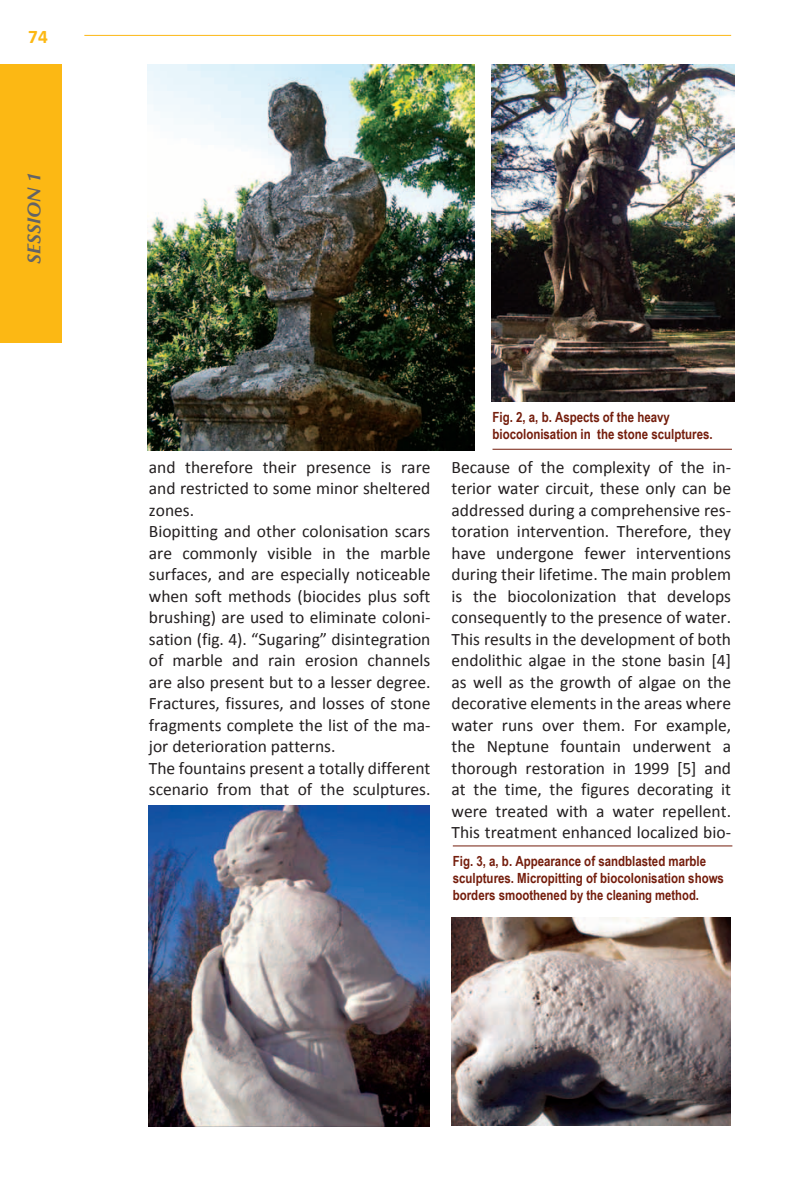
<style>
.page{position:relative;width:794px;height:1191px;background:#fff}
.page>*{position:absolute;margin:0;border:0;box-sizing:border-box;transform-origin:0 0}
.t1{font:italic 700 19.25px "Optimum";letter-spacing:-.005em;color:#636366}
.t2{font:700 19.25px "Calibri";color:#fcb814}
.t3{font:17.5px/21.5px "Calibri";color:#231f20}
.t4{font:700 14px/16.8px "Arial Narrow";color:#741d0c}
</style>
<div class="page">
<hr style="left:84px;top:35px;width:647px;height:1px;background:#fcb814">
<div style="left:0;top:64px;width:61px;height:278px;background:#fcb814"></div>
<img style="left:148px;top:64px;width:327px;height:386px">
<hr style="left:492px;top:449px;width:240px;height:1px;background:#741d0c">
<img style="left:149px;top:806px;width:280px;height:320px">
<img style="left:451px;top:917px;width:279px;height:208px">
<hr style="left:453px;top:845px;width:279px;height:1px;background:#741d0c">
<img style="left:491px;top:64px;width:243px;height:337px">
<p class="t2" style="left:28px;top:24px;width:21px">74</p>
<p class="t1" style="left:23px;top:264px;width:93px;rotate:-90deg">SESSION 1</p>
<p class="t4" style="left:492px;top:408px;width:222px">Fig. 2, a, b. Aspects of the heavy biocolonisation in the stone sculptures.</p>
<p class="t3" style="left:149px;top:455px;width:283px">and therefore their presence is rare and restricted to some minor sheltered zones.<br>Biopitting and other colonisation scars are commonly visible in the marble surfaces, and are especially noticeable when soft methods (biocides plus soft brushing) are used to eliminate coloni&shy;sation (fig. 4). “Sugaring” disintegration of marble and rain erosion channels are also present but to a lesser degree.<br>Fractures, fissures, and losses of stone fragments complete the list of the ma&shy;jor deterioration patterns.<br>The fountains present a totally different scenario from that of the sculptures.</p>
<p class="t3" style="left:451px;top:455px;width:281px;text-align:justify">Because of the complexity of the in&shy;terior water circuit, these only can be addressed during a comprehensive res&shy;toration intervention. Therefore, they have undergone fewer interventions during their lifetime. The main problem is the biocolonization that develops consequently to the presence of water.<br>This results in the development of both endolithic algae in the stone basin [4] as well as the growth of algae on the decorative elements in the areas where water runs over them. For example, the Neptune fountain underwent a thorough restoration in 1999 [5] and at the time, the figures decorating it were treated with a water repellent.<br>This treatment enhanced localized bio-</p>
<p class="t4" style="left:453px;top:852px;width:273px">Fig. 3, a, b. Appearance of sandblasted marble sculptures. Micropitting of biocolonisation shows borders smoothened by the cleaning method.</p>
</div>
